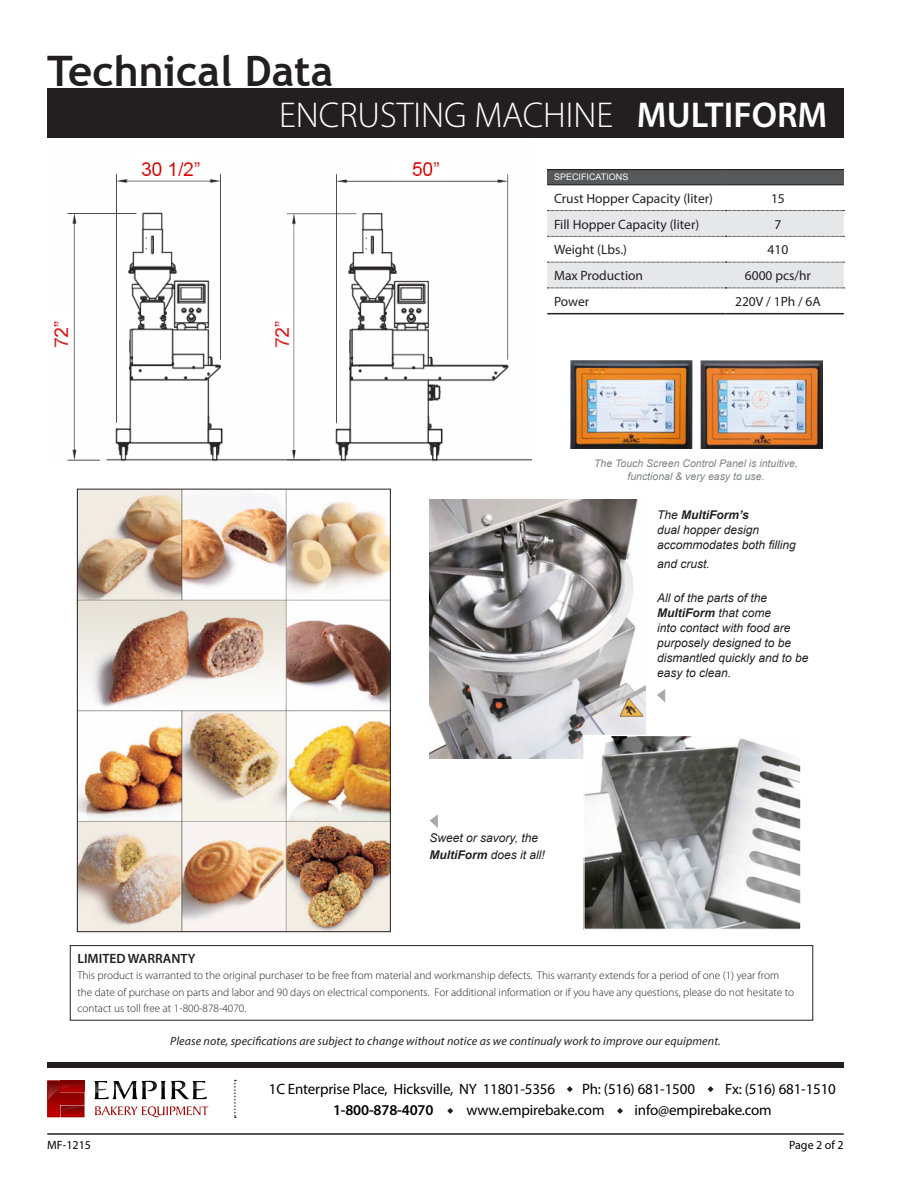
<style>
.page{position:relative;width:918px;height:1188px;background:#fff}
.page>*{position:absolute;margin:0;border:0;box-sizing:border-box;transform-origin:0 0}
.t1{font:700 42px "Trebuchet MS";color:#231f20}
.t2{font:300 36px "Myriad Pro";color:#fff}
.t3{font:15px "Myriad Pro";letter-spacing:-.01em;color:#000}
.t4{font:600 15px "Myriad Pro";letter-spacing:-.01em;color:#000}
.Paragraph_Style_1{font:13.5px "Myriad Pro";color:#231f20}
.t5{font:600 13.5px "Myriad Pro";color:#231f20}
.t6{font:italic 12px/15.1px "Arial";color:#231f20}
.t7{font:italic 12px "Myriad Pro";letter-spacing:.01em;color:#231f20}
.t8{font:12px "Myriad Pro";color:#000}
.t9{font:300 11.25px/16.5px "Myriad Pro";color:#231f20}
.t10{font:italic 10.5px/12.6px "Arial";color:#808285;text-align:center}
.Dimensions{font:9px "Arial";color:#fff}
.s1{font-weight:600}
.s2{font-weight:700}
</style>
<div class="page">
<img style="left:54px;top:162px;width:478px;height:300px">
<img style="left:570px;top:360px;width:252px;height:88px">
<img style="left:79px;top:491px;width:310px;height:439px">
<div style="left:77px;top:489px;width:314px;height:443px;border:1px solid #231f20"></div>
<img style="left:430px;top:499px;width:216px;height:259px">
<img style="left:585px;top:737px;width:214px;height:191px">
<div style="left:583px;top:735px;width:218px;height:195px;border:1px solid #fff"></div>
<svg style="left:657px;top:689px;width:8px;height:13px"></svg>
<svg style="left:430px;top:814px;width:8px;height:14px"></svg>
<hr style="left:47px;top:1133px;width:797px;height:2px;background:#231f20">
<div style="left:47px;top:88px;width:797px;height:50px;background:#231f20"></div>
<div style="left:47px;top:1062px;width:797px;height:6px;background:#231f20"></div>
<svg style="left:567px;top:1086px;width:6px;height:6px"></svg>
<svg style="left:617px;top:1108px;width:6px;height:6px"></svg>
<svg style="left:447px;top:1108px;width:6px;height:6px"></svg>
<svg style="left:708px;top:1086px;width:6px;height:6px"></svg>
<svg style="left:234px;top:1080px;width:2px;height:38px"></svg>
<div style="left:547px;top:170px;width:297px;height:15px;background:#57585a"></div>
<svg style="left:547px;top:185px;width:298px;height:128px"></svg>
<hr style="left:547px;top:169px;width:179px;height:1px;background:#231f20">
<hr style="left:726px;top:169px;width:118px;height:1px;background:#231f20">
<hr style="left:547px;top:184px;width:179px;height:1px;background:#231f20">
<hr style="left:726px;top:184px;width:118px;height:1px;background:#231f20">
<hr style="left:547px;top:313px;width:179px;height:1px;background:#231f20">
<hr style="left:726px;top:313px;width:118px;height:1px;background:#231f20">
<svg style="left:47px;top:1081px;width:37px;height:36px"></svg>
<svg style="left:95px;top:1106px;width:114px;height:11px"></svg>
<svg style="left:94px;top:1081px;width:113px;height:18px"></svg>
<div style="left:70px;top:945px;width:743px;height:76px;border:1px solid #231f20"></div>
<h1 class="t1" style="left:47px;top:44px;width:287px">Technical Data</h1>
<p class="t2" style="left:279px;top:93px;width:550px">ENCRUSTING MACHINE <span class="s1">MULTIFORM</span></p>
<p class="Dimensions" style="left:554px;top:171px;width:76px">SPECIFICATIONS</p>
<p class="Paragraph_Style_1" style="left:554px;top:190px;width:160px">Crust Hopper Capacity (liter)</p>
<p class="Paragraph_Style_1" style="left:771px;top:190px;width:15px">15</p>
<p class="Paragraph_Style_1" style="left:554px;top:216px;width:147px">Fill Hopper Capacity (liter)</p>
<p class="Paragraph_Style_1" style="left:775px;top:216px;width:8px">7</p>
<p class="Paragraph_Style_1" style="left:554px;top:241px;width:74px">Weight (Lbs.)</p>
<p class="Paragraph_Style_1" style="left:768px;top:241px;width:22px">410</p>
<p class="Paragraph_Style_1" style="left:554px;top:267px;width:91px">Max Production</p>
<p class="Paragraph_Style_1" style="left:745px;top:267px;width:68px">6000 pcs/hr</p>
<p class="Paragraph_Style_1" style="left:554px;top:293px;width:37px">Power</p>
<p class="Paragraph_Style_1" style="left:735px;top:293px;width:87px">220V / 1Ph / 6A</p>
<p class="t10" style="left:594px;top:457px;width:205px">The Touch Screen Control Panel is intuitive, functional &amp; very easy to use.</p>
<p class="t6" style="left:657px;top:507px;width:140px">The <span class="s2">MultiForm’s<br></span>dual hopper design accommodates both filling</p>
<p class="t6" style="left:657px;top:556px;width:54px">and crust.</p>
<p class="t6" style="left:657px;top:590px;width:153px">All of the parts of the<br><span class="s2">MultiForm</span> that come<br>into contact with food are purposely designed to be dismantled quickly and to be easy to clean.</p>
<p class="t6" style="left:430px;top:830px;width:117px;line-height:16.5px">Sweet or savory, the<br><span class="s2">MultiForm</span> does it all!</p>
<p class="t5" style="left:77px;top:950px;width:120px">LIMITED WARRANTY</p>
<p class="t9" style="left:77px;top:967px;width:718px">This product is warranted to the original purchaser to be free from material and workmanship defects. This warranty extends for a period of one (1) year from the date of purchase on parts and labor and 90 days on electrical components. For additional information or if you have any questions, please do not hesitate to contact us toll free at 1-800-878-4070.</p>
<p class="t8" style="left:47px;top:1137px;width:45px">MF-1215</p>
<p class="t7" style="left:170px;top:1034px;width:552px">Please note, specifications are subject to change without notice as we continualy work to improve our equipment.</p>
<h3 class="t3" style="left:269px;top:1080px;width:288px">1C Enterprise Place, Hicksville, NY 11801-5356</h3>
<h3 class="t3" style="left:582px;top:1080px;width:114px">Ph: (516) 681-1500</h3>
<h3 class="t3" style="left:725px;top:1080px;width:112px">Fx: (516) 681-1510</h3>
<h3 class="t4" style="left:333px;top:1100px;width:102px">1-800-878-4070</h3>
<h3 class="t3" style="left:466px;top:1101px;width:140px">www.empirebake.com</h3>
<h3 class="t3" style="left:635px;top:1101px;width:139px">info@empirebake.com</h3>
<p class="t8" style="left:789px;top:1137px;width:56px">Page 2 of 2</p>
</div>
